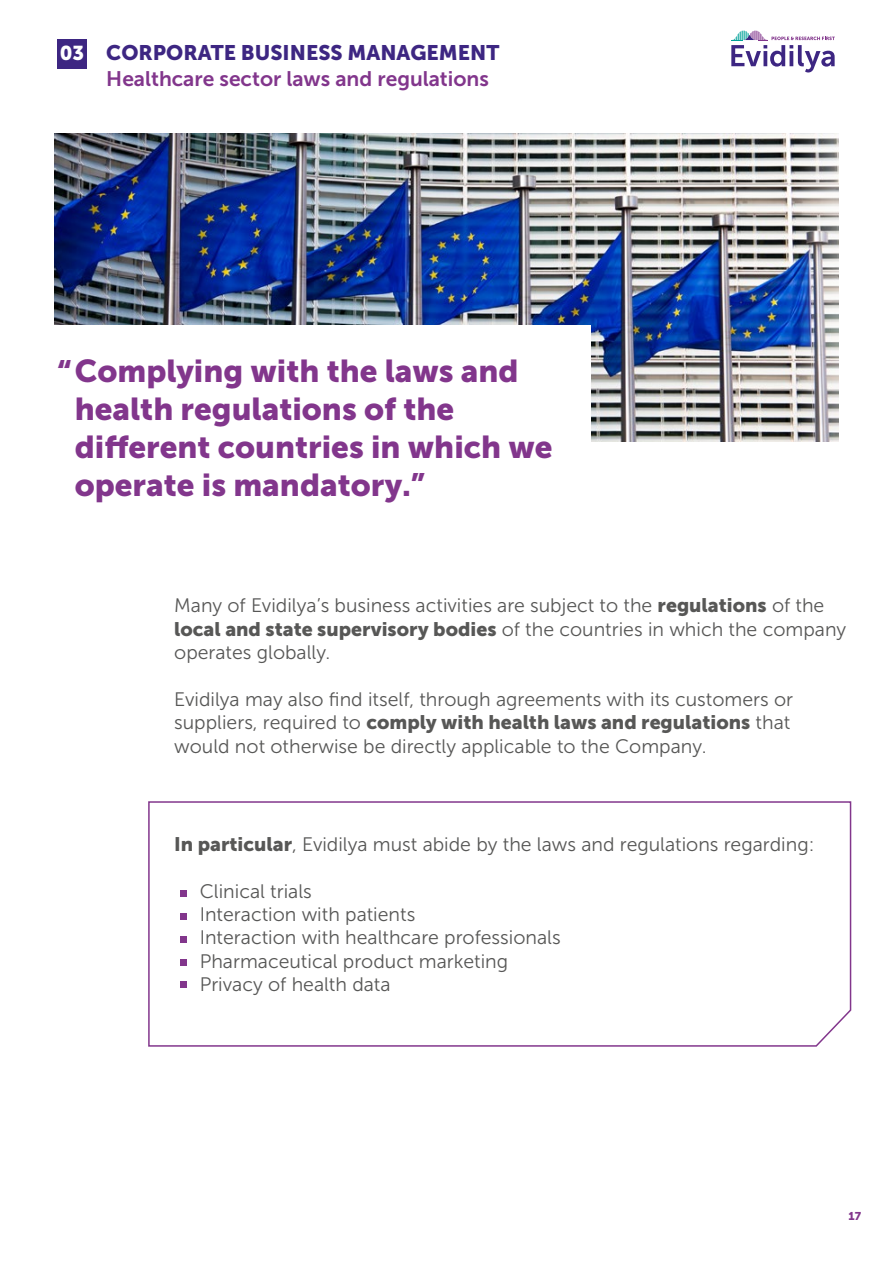
<style>
.page{position:relative;width:893px;height:1263px;background:#fff}
.page>*{position:absolute;margin:0;border:0;box-sizing:border-box;transform-origin:0 0}
.t1{font:31.5px/37.8px "Museo Sans 900";color:#82368c}
.t2{font:21px "Museo Sans 700";color:#82368c}
.t3{font:21px "Museo Sans 900";color:#3d2682}
.t4{font:19.95px "Museo Sans 900";color:#fff}
.t5{font:19.5px/23.4px "Museo Sans 300";color:#575756}
.t6{font:19.5px "Museo Sans 900";color:#575756}
.t7{font:11.25px "Museo Sans 900";color:#82368c}
.s1{font-family:"Museo Sans 900"}
.s2{font-family:"Museo Sans 300"}
</style>
<div class="page">
<svg style="left:148px;top:801px;width:704px;height:246px"></svg>
<img style="left:54px;top:134px;width:785px;height:307px">
<div style="left:0;top:325px;width:590px;height:218px;background:#fff"></div>
<svg style="left:731px;top:31px;width:104px;height:42px"></svg>
<div style="left:57px;top:39px;width:30px;height:30px;background:#3d2682"></div>
<svg style="left:181px;top:890px;width:6px;height:6px"></svg>
<div style="left:181px;top:913px;width:6px;height:7px;background:#82368c"></div>
<svg style="left:181px;top:936px;width:6px;height:6px"></svg>
<svg style="left:181px;top:959px;width:6px;height:6px"></svg>
<svg style="left:181px;top:982px;width:6px;height:6px"></svg>
<p class="t4" style="left:60px;top:42px;width:26px">03</p>
<p class="t3" style="left:106px;top:41px;width:395px">CORPORATE BUSINESS MANAGEMENT</p>
<p class="t2" style="left:106px;top:67px;width:384px">Healthcare sector laws and regulations</p>
<h1 class="t1" style="left:75px;top:352px;width:479px;text-indent:-18px">“Complying with the laws and health regulations of the different countries in which we operate is mandatory.”</h1>
<p class="t5" style="left:174px;top:594px;width:674px">Many of Evidilya’s business activities are subject to the <span class="s1">regulations</span> of the <span class="s1">local and state supervisory bodies</span> of the countries in which the company operates globally.</p>
<p class="t5" style="left:174px;top:688px;width:620px">Evidilya may also find itself, through agreements with its customers or</p>
<p class="t6" style="left:174px;top:711px;width:618px"><span class="s2">suppliers, required to</span> comply with health laws and regulations <span class="s2">that</span></p>
<p class="t5" style="left:174px;top:734px;width:534px">would not otherwise be directly applicable to the Company.</p>
<p class="t5" style="left:174px;top:832px;width:642px"><span class="s1">In particular</span>, Evidilya must abide by the laws and regulations regarding:</p>
<p class="t5" style="left:200px;top:879px;width:362px">Clinical trials<br>Interaction with patients<br>Interaction with healthcare professionals<br>Pharmaceutical product marketing<br>Privacy of health data</p>
<p class="t7" style="left:849px;top:1210px;width:14px">17</p>
</div>
